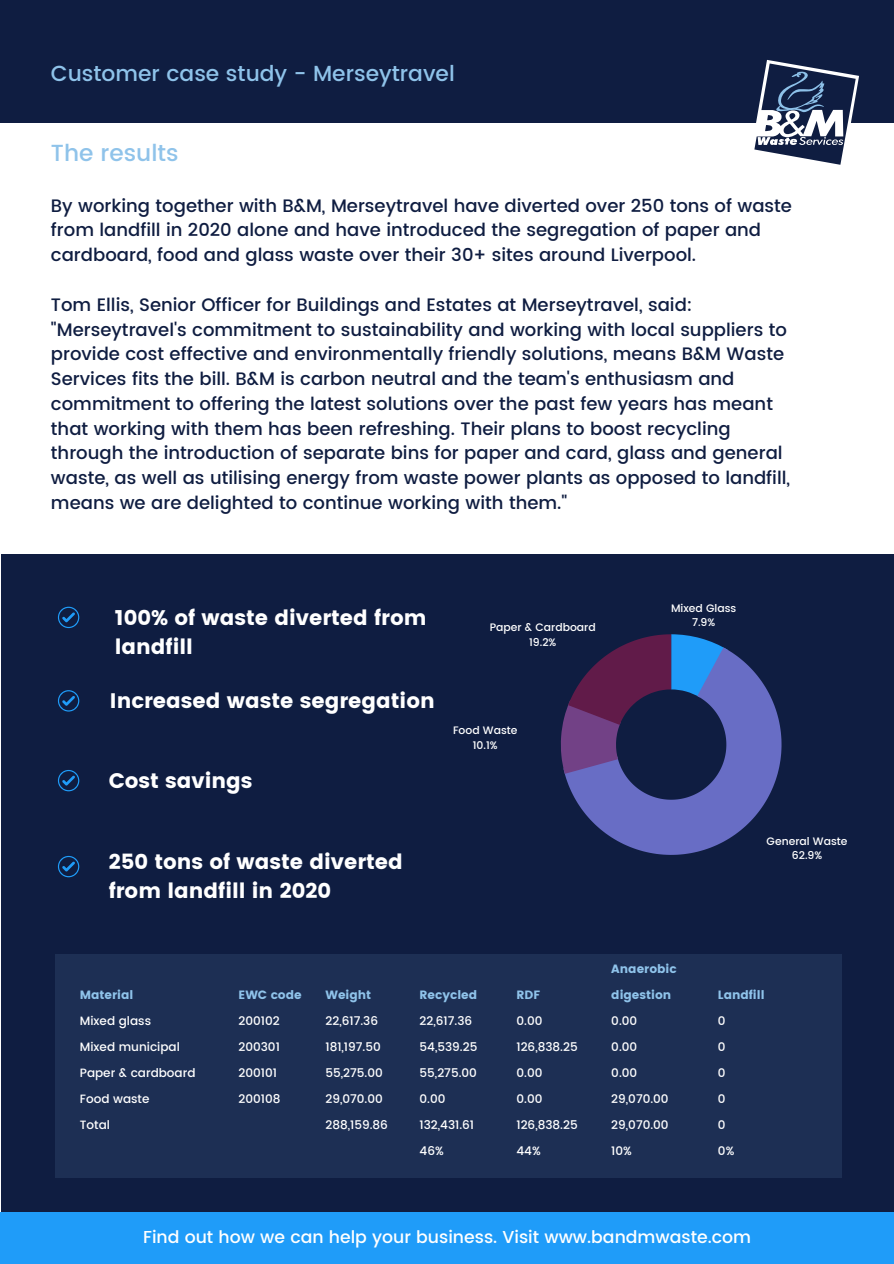
<style>
.page{position:relative;width:894px;height:1264px;background:#fff}
.page>*{position:absolute;margin:0;border:0;box-sizing:border-box;transform-origin:0 0}
.t1{font:500 23.25px "Poppins";color:#8fc3ea}
.t2{font:500 21.75px "Poppins";color:#8fc3ea}
.t3{font:21px/29.2px "Poppins";color:#fff}
.t4{font:500 18px/24.8px "Poppins";color:#0f1d41}
.t5{font:500 17.25px "Poppins";color:#fff}
.t6{font:500 12px "Poppins";color:#fff}
.t7{font:12px/26px "Poppins";color:#8fc3ea}
.t8{font:500 10.8px "Poppins";color:#fff}
</style>
<div class="page">
<div style="left:0;top:0;width:893px;height:123px;background:#0f1d41"></div>
<svg style="left:754px;top:60px;width:104px;height:105px"></svg>
<div style="left:1px;top:554px;width:892px;height:709px;background:#0f1d41"></div>
<div style="left:0;top:1211px;width:893px;height:52px;background:#1f9cf9"></div>
<svg style="left:560px;top:634px;width:221px;height:220px"></svg>
<div style="left:55px;top:954px;width:786px;height:223px;background:#1d2f54"></div>
<svg style="left:58px;top:606px;width:21px;height:22px"></svg>
<svg style="left:58px;top:690px;width:21px;height:21px"></svg>
<svg style="left:58px;top:770px;width:21px;height:21px"></svg>
<svg style="left:58px;top:855px;width:21px;height:22px"></svg>
<p class="t2" style="left:51px;top:60px;width:405px">Customer case study - Merseytravel</p>
<p class="t1" style="left:51px;top:139px;width:129px">The results</p>
<p class="t4" style="left:51px;top:193px;width:742px">By working together with B&amp;M, Merseytravel have diverted over 250 tons of waste from landfill in 2020 alone and have introduced the segregation of paper and cardboard, food and glass waste over their 30+ sites around Liverpool.</p>
<p class="t4" style="left:51px;top:292px;width:740px">Tom Ellis, Senior Officer for Buildings and Estates at Merseytravel, said: "Merseytravel's commitment to sustainability and working with local suppliers to provide cost effective and environmentally friendly solutions, means B&amp;M Waste Services fits the bill. B&amp;M is carbon neutral and the team's enthusiasm and commitment to offering the latest solutions over the past few years has meant that working with them has been refreshing. Their plans to boost recycling through the introduction of separate bins for paper and card, glass and general waste, as well as utilising energy from waste power plants as opposed to landfill, means we are delighted to continue working with them."</p>
<p class="t3" style="left:115px;top:603px;width:313px">100% of waste diverted from landfill</p>
<p class="t3" style="left:110px;top:686px;width:326px">Increased waste segregation</p>
<p class="t3" style="left:109px;top:766px;width:145px">Cost savings</p>
<p class="t8" style="left:489px;top:621px;width:107px">Paper &amp; Cardboard</p>
<p class="t8" style="left:529px;top:635px;width:29px">19.2%</p>
<p class="t8" style="left:453px;top:724px;width:66px">Food Waste</p>
<p class="t8" style="left:472px;top:738px;width:26px">10.1%</p>
<p class="t3" style="left:109px;top:847px;width:296px">250 tons of waste diverted from landfill in 2020</p>
<p class="t8" style="left:671px;top:601px;width:67px">Mixed Glass</p>
<p class="t8" style="left:691px;top:616px;width:25px">7.9%</p>
<p class="t8" style="left:766px;top:834px;width:82px">General Waste</p>
<p class="t8" style="left:791px;top:849px;width:32px">62.9%</p>
<p class="t7" style="left:80px;top:981px;width:55px">Material</p>
<p class="t6" style="left:80px;top:1013px;width:73px">Mixed glass</p>
<p class="t6" style="left:80px;top:1039px;width:101px">Mixed municipal</p>
<p class="t6" style="left:80px;top:1065px;width:117px">Paper &amp; cardboard</p>
<p class="t6" style="left:80px;top:1091px;width:71px">Food waste</p>
<p class="t6" style="left:80px;top:1117px;width:32px">Total</p>
<p class="t7" style="left:238px;top:981px;width:65px">EWC code</p>
<p class="t6" style="left:238px;top:1013px;width:43px">200102</p>
<p class="t6" style="left:238px;top:1039px;width:43px">200301</p>
<p class="t6" style="left:238px;top:1065px;width:40px">200101</p>
<p class="t6" style="left:238px;top:1091px;width:43px">200108</p>
<p class="t7" style="left:325px;top:981px;width:47px">Weight</p>
<p class="t6" style="left:325px;top:1013px;width:54px">22,617.36</p>
<p class="t6" style="left:325px;top:1039px;width:57px">181,197.50</p>
<p class="t6" style="left:325px;top:1065px;width:59px">55,275.00</p>
<p class="t6" style="left:325px;top:1091px;width:59px">29,070.00</p>
<p class="t6" style="left:325px;top:1117px;width:64px">288,159.86</p>
<p class="t7" style="left:419px;top:981px;width:59px">Recycled</p>
<p class="t6" style="left:419px;top:1013px;width:54px">22,617.36</p>
<p class="t6" style="left:419px;top:1039px;width:59px">54,539.25</p>
<p class="t6" style="left:419px;top:1065px;width:59px">55,275.00</p>
<p class="t6" style="left:419px;top:1091px;width:27px">0.00</p>
<p class="t6" style="left:419px;top:1117px;width:56px">132,431.61</p>
<p class="t6" style="left:419px;top:1143px;width:26px">46%</p>
<p class="t7" style="left:516px;top:981px;width:25px">RDF</p>
<p class="t6" style="left:516px;top:1013px;width:27px">0.00</p>
<p class="t6" style="left:516px;top:1039px;width:63px">126,838.25</p>
<p class="t6" style="left:516px;top:1065px;width:27px">0.00</p>
<p class="t6" style="left:516px;top:1091px;width:27px">0.00</p>
<p class="t6" style="left:516px;top:1117px;width:63px">126,838.25</p>
<p class="t6" style="left:516px;top:1143px;width:26px">44%</p>
<p class="t7" style="left:611px;top:955px;width:67px">Anaerobic digestion</p>
<p class="t6" style="left:611px;top:1013px;width:27px">0.00</p>
<p class="t6" style="left:611px;top:1039px;width:27px">0.00</p>
<p class="t6" style="left:611px;top:1065px;width:27px">0.00</p>
<p class="t6" style="left:611px;top:1091px;width:59px">29,070.00</p>
<p class="t6" style="left:611px;top:1117px;width:59px">29,070.00</p>
<p class="t6" style="left:611px;top:1143px;width:22px">10%</p>
<p class="t7" style="left:717px;top:981px;width:48px">Landfill</p>
<p class="t6" style="left:717px;top:1013px;width:9px">0</p>
<p class="t6" style="left:717px;top:1039px;width:9px">0</p>
<p class="t6" style="left:717px;top:1065px;width:9px">0</p>
<p class="t6" style="left:717px;top:1091px;width:9px">0</p>
<p class="t6" style="left:717px;top:1117px;width:9px">0</p>
<p class="t6" style="left:717px;top:1143px;width:18px">0%</p>
<p class="t5" style="left:143px;top:1226px;width:609px">Find out how we can help your business. Visit www.bandmwaste.com</p>
</div>
